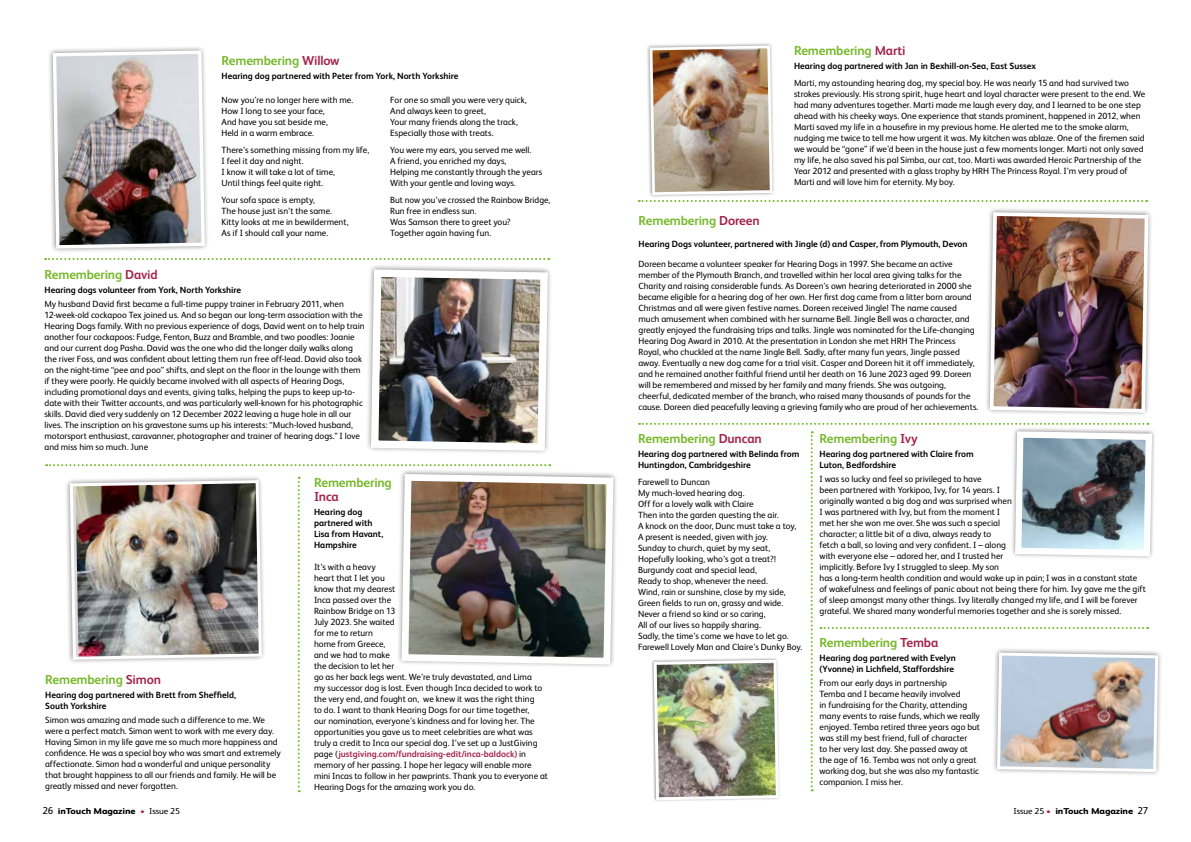
<style>
.page{position:relative;width:1191px;height:842px;background:#fff}
.page>*{position:absolute;margin:0;border:0;box-sizing:border-box;transform-origin:0 0}
.t1{font:700 13px "FS Albert";letter-spacing:-.015em;color:#76b82a}
.t2{font:700 13px "FS Albert";color:#a4244a}
.t3{font:9px/11px "FS Albert";color:#000}
.t4{font:700 9px/11px "FS Albert";color:#000}
.t5{font:800 8.5px "FS Albert";letter-spacing:-.01em;color:#000;scale:1.13 1}
.s1{color:#a4244a}
.s2{font-weight:700;color:#a4244a}
.s3{font-weight:400;font-size:10px}
.s4{font-weight:400}
</style>
<div class="page">
<img style="left:398px;top:470px;width:218px;height:197px">
<svg style="left:298px;top:477px;width:2px;height:315px"></svg>
<svg style="left:45px;top:47px;width:506px;height:406px"></svg>
<svg style="left:46px;top:464px;width:504px;height:2px"></svg>
<img style="left:66px;top:477px;width:198px;height:186px">
<img style="left:639px;top:43px;width:522px;height:758px">
<h1 class="t1" style="left:221px;top:52px;width:120px">Remembering <span class="s1">Willow</span></h1>
<p class="t4" style="left:221px;top:70px;width:238px">Hearing dog partnered with Peter from York, North Yorkshire</p>
<p class="t3" style="left:221px;top:94px;width:133px">Now you’re no longer here with me.<br>How I long to see your face,<br>And have you sat beside me,<br>Held in a warm embrace.</p>
<p class="t3" style="left:221px;top:144px;width:149px">There’s something missing from my life,<br>I feel it day and night.<br>I know it will take a lot of time,<br>Until things feel quite right.</p>
<p class="t3" style="left:221px;top:194px;width:128px">Your sofa space is empty,<br>The house just isn’t the same.<br>Kitty looks at me in bewilderment,<br>As if I should call your name.</p>
<h1 class="t1" style="left:44px;top:266px;width:115px">Remembering <span class="s1">David</span></h1>
<p class="t4" style="left:44px;top:284px;width:198px">Hearing dogs volunteer from York, North Yorkshire</p>
<p class="t3" style="left:44px;top:298px;width:322px">My husband David first became a full-time puppy trainer in February 2011, when 12-week-old cockapoo Tex joined us. And so began our long-term association with the Hearing Dogs family. With no previous experience of dogs, David went on to help train another four cockapoos: Fudge, Fenton, Buzz and Bramble, and two poodles: Joanie and our current dog Pasha. David was the one who did the longer daily walks along the river Foss, and was confident about letting them run free off-lead. David also took on the night-time “pee and poo” shifts, and slept on the floor in the lounge with them if they were poorly. He quickly became involved with all aspects of Hearing Dogs, including promotional days and events, giving talks, helping the pups to keep up-to&shy;date with their Twitter accounts, and was particularly well-known for his photographic skills. David died very suddenly on 12 December 2022 leaving a huge hole in all our lives. The inscription on his gravestone sums up his interests: “Much-loved husband, motorsport enthusiast, caravanner, photographer and trainer of hearing dogs.” I love and miss him so much. June</p>
<p class="t3" style="left:390px;top:94px;width:138px">For one so small you were very quick,<br>And always keen to greet,<br>Your many friends along the track,<br>Especially those with treats.</p>
<p class="t3" style="left:390px;top:144px;width:154px">You were my ears, you served me well.<br>A friend, you enriched my days,<br>Helping me constantly through the years With your gentle and loving ways.</p>
<p class="t3" style="left:390px;top:194px;width:162px">But now you’ve crossed the Rainbow Bridge,<br>Run free in endless sun.<br>Was Samson there to greet you?<br>Together again having fun.</p>
<h1 class="t1" style="left:45px;top:671px;width:117px">Remembering <span class="s1">Simon</span></h1>
<p class="t4" style="left:45px;top:689px;width:192px">Hearing dog partnered with Brett from Sheffield,<br>South Yorkshire</p>
<p class="t3" style="left:45px;top:714px;width:237px">Simon was amazing and made such a difference to me. We were a perfect match. Simon went to work with me every day.<br>Having Simon in my life gave me so much more happiness and confidence. He was a special boy who was smart and extremely affectionate. Simon had a wonderful and unique personality that brought happiness to all our friends and family. He will be greatly missed and never forgotten.</p>
<h1 class="t1" style="left:314px;top:474px;width:79px">Remembering</h1>
<h1 class="t2" style="left:314px;top:488px;width:26px">Inca</h1>
<p class="t4" style="left:314px;top:506px;width:71px">Hearing dog partnered with<br>Lisa from Havant,<br>Hampshire</p>
<p class="t3" style="left:314px;top:561px;width:235px">It’s with a heavy<br>heart that I let you<br>know that my dearest<br>Inca passed over the<br>Rainbow Bridge on 13<br>July 2023. She waited<br>for me to return<br>home from Greece,<br>and we had to make<br>the decision to let her<br>go as her back legs went. We’re truly devastated, and Lima<br>my successor dog is lost. Even though Inca decided to work to the very end, and fought on, we knew it was the right thing<br>to do. I want to thank Hearing Dogs for our time together,<br>our nomination, everyone’s kindness and for loving her. The opportunities you gave us to meet celebrities are what was truly a credit to Inca our special dog. I’ve set up a JustGiving page (<span class="s2">justgiving.com/fundraising-edit/inca-baldock)</span> in memory of her passing. I hope her legacy will enable more mini Incas to follow in her pawprints. Thank you to everyone at Hearing Dogs for the amazing work you do.</p>
<h1 class="t1" style="left:794px;top:42px;width:113px">Remembering <span class="s1">Marti</span></h1>
<p class="t4" style="left:794px;top:60px;width:243px">Hearing dog partnered with Jan in Bexhill-on-Sea, East Sussex</p>
<p class="t3" style="left:794px;top:77px;width:353px">Marti, my astounding hearing dog, my special boy. He was nearly 15 and had survived two strokes previously. His strong spirit, huge heart and loyal character were present to the end. We had many adventures together. Marti made me laugh every day, and I learned to be one step ahead with his cheeky ways. One experience that stands prominent, happened in 2012, when Marti saved my life in a housefire in my previous home. He alerted me to the smoke alarm, nudging me twice to tell me how urgent it was. My kitchen was ablaze. One of the firemen said we would be “gone” if we’d been in the house just a few moments longer. Marti not only saved my life, he also saved his pal Simba, our cat, too. Marti was awarded Heroic Partnership of the Year 2012 and presented with a glass trophy by HRH The Princess Royal. I’m very proud of Marti and will love him for eternity. My boy.</p>
<h1 class="t1" style="left:638px;top:211px;width:123px">Remembering <span class="s1">Doreen</span></h1>
<p class="t4" style="left:638px;top:238px;width:331px">Hearing Dogs volunteer, partnered with Jingle (d) and Casper, from Plymouth, Devon</p>
<p class="t3" style="left:638px;top:257px;width:341px">Doreen became a volunteer speaker for Hearing Dogs in 1997. She became an active member of the Plymouth Branch, and travelled within her local area giving talks for the Charity and raising considerable funds. As Doreen’s own hearing deteriorated in 2000 she became eligible for a hearing dog of her own. Her first dog came from a litter born around Christmas and all were given festive names. Doreen received Jingle! The name caused much amusement when combined with her surname Bell. Jingle Bell was a character, and greatly enjoyed the fundraising trips and talks. Jingle was nominated for the Life-changing Hearing Dog Award in 2010. At the presentation in London she met HRH The Princess Royal, who chuckled at the name Jingle Bell. Sadly, after many fun years, Jingle passed away. Eventually a new dog came for a trial visit. Casper and Doreen hit it off immediately, and he remained another faithful friend until her death on 16 June 2023 aged 99. Doreen will be remembered and missed by her family and many friends. She was outgoing, cheerful, dedicated member of the branch, who raised many thousands of pounds for the cause. Doreen died peacefully leaving a grieving family who are proud of her achievements.</p>
<h1 class="t1" style="left:638px;top:430px;width:125px">Remembering <span class="s1">Duncan</span></h1>
<p class="t4" style="left:638px;top:448px;width:163px">Hearing dog partnered with Belinda from<br>Huntingdon, Cambridgeshire</p>
<p class="t3" style="left:638px;top:476px;width:166px">Farewell to Duncan<br>My much-loved hearing dog.<br>Off for a lovely walk with Claire<br>Then into the garden questing the air.<br>A knock on the door, Dunc must take a toy, A present is needed, given with joy.<br>Sunday to church, quiet by my seat, Hopefully looking, who’s got a treat?!<br>Burgundy coat and special lead,<br>Ready to shop, whenever the need.<br>Wind, rain or sunshine, close by my side, Green fields to run on, grassy and wide.<br>Never a friend so kind or so caring,<br>All of our lives so happily sharing.<br>Sadly, the time’s come we have to let go.<br>Farewell Lovely Man and Claire’s Dunky Boy.</p>
<h1 class="t1" style="left:819px;top:430px;width:100px">Remembering <span class="s1">Ivy</span></h1>
<p class="t4" style="left:819px;top:448px;width:156px">Hearing dog partnered with Claire from<br>Luton, Bedfordshire</p>
<p class="t3" style="left:819px;top:473px;width:328px">I was so lucky and feel so privileged to have<br>been partnered with Yorkipoo, Ivy, for 14 years. I<br>originally wanted a big dog and was surprised when<br>I was partnered with Ivy, but from the moment I<br>met her she won me over. She was such a special<br>character; a little bit of a diva, always ready to<br>fetch a ball, so loving and very confident. I – along<br>with everyone else – adored her, and I trusted her<br>implicitly. Before Ivy I struggled to sleep. My son<br>has a long-term health condition and would wake up in pain; I was in a constant state of wakefulness and feelings of panic about not being there for him. Ivy gave me the gift of sleep amongst many other things. Ivy literally changed my life, and I will be forever grateful. We shared many wonderful memories together and she is sorely missed.</p>
<h1 class="t1" style="left:819px;top:634px;width:120px">Remembering <span class="s1">Temba</span></h1>
<p class="t4" style="left:819px;top:652px;width:138px">Hearing dog partnered with Evelyn (Yvonne) in Lichfield, Staffordshire</p>
<p class="t3" style="left:819px;top:677px;width:162px">From our early days in partnership<br>Temba and I became heavily involved<br>in fundraising for the Charity, attending many events to raise funds, which we really enjoyed. Temba retired three years ago but was still my best friend, full of character<br>to her very last day. She passed away at the age of 16. Temba was not only a great working dog, but she was also my fantastic companion. I miss her.</p>
<p class="t5" style="left:43px;top:804px;width:123px"><span class="s3">26</span> inTouch Magazine <span class="s1">•</span> <span class="s4">Issue 25</span></p>
<p class="t5" style="left:1013px;top:804px;width:121px"><span class="s4">Issue 25</span> <span class="s1">•</span> inTouch Magazine <span class="s3">27</span></p>
</div>
